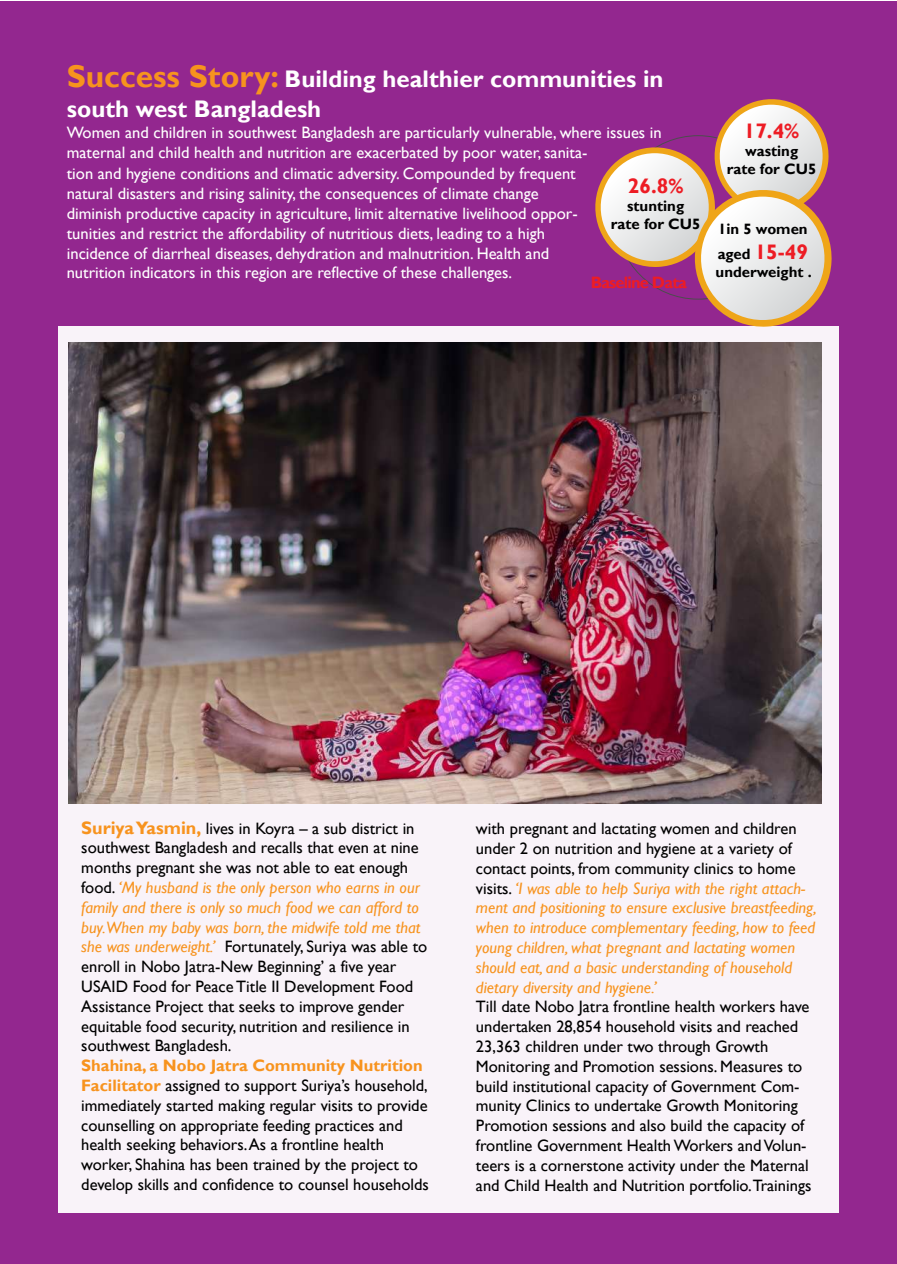
<style>
.page{position:relative;width:897px;height:1264px;background:#fff}
.page>*{position:absolute;margin:0;border:0;box-sizing:border-box;transform-origin:0 0}
.t1{font:700 24px/30.3px "Gill Sans";color:#fff}
.t2{font:700 21px "Gill Sans";color:#ed1c24}
.t3{font:16.5px/19.8px "Gill Sans";color:#000}
.t4{font:16.5px/19.8px "Gill Sans";color:#fff}
.t5{font:italic 16.5px/19.8px "Gill Sans";color:#f7931e}
.t6{font:700 16.5px "Gill Sans";letter-spacing:-.05em;color:#ed1c24}
.t7{font:700 15px/18px "Gill Sans";color:#000}
.s1{font-size:31.5px;color:#f7931e}
.s2{font-size:15px;color:#000}
.s3{font-weight:700;font-size:18px;color:#f7931e}
.s4{font-style:italic;color:#f7931e}
.s5{font-weight:700;color:#f7931e}
.s6{font-style:normal;color:#000}
</style>
<div class="page">
<div style="left:1px;top:1px;width:895px;height:1263px;background:#93278f"></div>
<div style="left:58px;top:327px;width:780px;height:886px;background:#f9f3f9"></div>
<img style="left:68px;top:343px;width:753px;height:460px">
<svg style="left:589px;top:99px;width:243px;height:228px"></svg>
<h1 class="t1" style="left:67px;top:64px;width:598px"><span class="s1">Success Story:</span> Building healthier communities in south west Bangladesh</h1>
<p class="t4" style="left:67px;top:123px;width:596px">Women and children in southwest Bangladesh are particularly vulnerable, where issues in maternal and child health and nutrition are exacerbated by poor water, sanita-</p>
<p class="t4" style="left:67px;top:164px;width:512px">tion and hygiene conditions and climatic adversity. Compounded by frequent natural disasters and rising salinity, the consequences of climate change diminish productive capacity in agriculture, limit alternative livelihood oppor&shy;tunities and restrict the affordability of nutritious diets, leading to a high incidence of diarrheal diseases, dehydration and malnutrition. Health and nutrition indicators in this region are reflective of these challenges.</p>
<p class="t2" style="left:743px;top:118px;width:57px">17.4%</p>
<p class="t7" style="left:726px;top:142px;width:91px;text-align:center">wasting<br>rate for CU5</p>
<p class="t2" style="left:627px;top:173px;width:57px">26.8%</p>
<p class="t7" style="left:610px;top:197px;width:198px;text-indent:16px">stunting<br>rate for CU5 1in 5 women</p>
<p class="t2" style="left:717px;top:239px;width:92px"><span class="s2">aged</span> 15-49</p>
<p class="t7" style="left:715px;top:263px;width:98px">underweight .</p>
<p class="t6" style="left:590px;top:273px;width:98px">Baseline Data</p>
<p class="t3" style="left:81px;top:818px;width:347px"><span class="s3">Suriya Yasmin,</span> lives in Koyra – a sub district in southwest Bangladesh and recalls that even at nine months pregnant she was not able to eat enough food. <span class="s4">‘My husband is the only person who earns in our family and there is only so much food we can afford to buy.When my baby was born, the midwife told me that she was underweight.’</span> Fortunately, Suriya was able to enroll in Nobo Jatra-New Beginning’ a five year USAID Food for Peace Title II Development Food Assistance Project that seeks to improve gender equitable food security, nutrition and resilience in southwest Bangladesh.</p>
<p class="t3" style="left:81px;top:1056px;width:349px"><span class="s5">Shahina, a Nobo Jatra Community Nutrition Facilitator</span> assigned to support Suriya’s household, immediately started making regular visits to provide counselling on appropriate feeding practices and health seeking behaviors. As a frontline health worker, Shahina has been trained by the project to develop skills and confidence to counsel households</p>
<p class="t5" style="left:476px;top:819px;width:342px"><span class="s6">with pregnant and lactating women and children under 2 on nutrition and hygiene at a variety of contact points, from community clinics to home visits.</span> ‘I was able to help Suriya with the right attach&shy;ment and positioning to ensure exclusive breastfeeding, when to introduce complementary feeding, how to feed young children, what pregnant and lactating women should eat, and a basic understanding of household dietary diversity and hygiene.’</p>
<p class="t3" style="left:476px;top:997px;width:337px">Till date Nobo Jatra frontline health workers have undertaken 28,854 household visits and reached 23,363 children under two through Growth Monitoring and Promotion sessions. Measures to build institutional capacity of Government Com&shy;munity Clinics to undertake Growth Monitoring Promotion sessions and also build the capacity of frontline Government Health Workers and Volun&shy;teers is a cornerstone activity under the Maternal and Child Health and Nutrition portfolio.Trainings</p>
</div>
